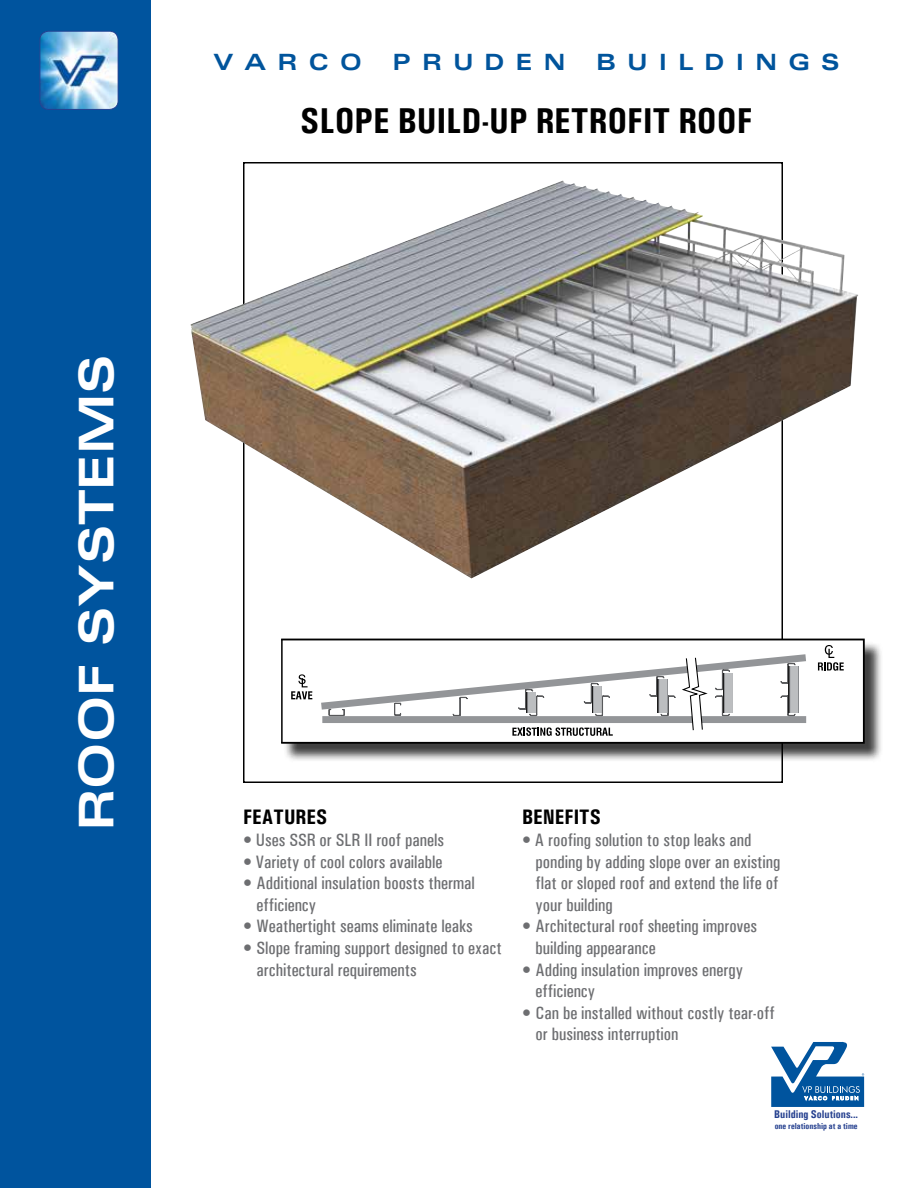
<style>
.page{position:relative;width:918px;height:1188px;background:#fff}
.page>*{position:absolute;margin:0;border:0;box-sizing:border-box;transform-origin:0 0}
.t1{font:700 48px "Univers Extended";color:#fff}
.t2{font:700 36px "Univers Condensed";color:#000}
.t3{font:700 22.5px "Univers Extended";letter-spacing:.5em;color:#00549c}
.t4{font:700 21px "Univers Condensed";color:#000}
.t5{font:500 18px/21.6px "Univers Condensed";color:#6d6e71}
.t6{font:700 11.25px "Univers Condensed";color:#25408f}
.t7{font:700 8.7px "Univers Condensed";color:#25408f}
</style>
<div class="page">
<div style="left:0;top:0;width:150px;height:1188px;background:#00549e"></div>
<img style="left:40px;top:31px;width:78px;height:78px">
<div style="left:40px;top:31px;width:78px;height:79px;border:1px solid #25408f;border-radius:9px"></div>
<div style="left:283px;top:641px;width:600px;height:121px;background:#000;opacity:.75"></div>
<svg style="left:284px;top:642px;width:578px;height:99px"></svg>
<svg style="left:321px;top:654px;width:485px;height:82px"></svg>
<svg style="left:291px;top:674px;width:21px;height:25px"></svg>
<svg style="left:818px;top:645px;width:26px;height:26px"></svg>
<div style="left:281px;top:639px;width:584px;height:105px;border:2px solid #000"></div>
<img style="left:191px;top:180px;width:667px;height:398px">
<svg style="left:771px;top:1042px;width:93px;height:65px"></svg>
<h1 class="t1" style="left:65px;top:831px;width:478px;rotate:-90deg">ROOF SYSTEMS</h1>
<p class="t3" style="left:213px;top:47px;width:150px">VARCO</p>
<p class="t3" style="left:393px;top:47px;width:174px">PRUDEN</p>
<p class="t3" style="left:596px;top:47px;width:245px">BUILDINGS</p>
<h2 class="t2" style="left:300px;top:99px;width:454px">SLOPE BUILD-UP RETROFIT ROOF</h2>
<p class="t4" style="left:243px;top:805px;width:86px">FEATURES</p>
<p class="t5" style="left:243px;top:829px;width:203px">• Uses SSR or SLR II roof panels</p>
<p class="t5" style="left:243px;top:851px;width:201px">• Variety of cool colors available</p>
<p class="t5" style="left:256px;top:872px;width:220px;text-indent:-14px">• Additional insulation boosts thermal efficiency</p>
<p class="t5" style="left:243px;top:916px;width:231px">• Weathertight seams eliminate leaks</p>
<p class="t5" style="left:256px;top:937px;width:247px;text-indent:-14px">• Slope framing support designed to exact architectural requirements</p>
<p class="t4" style="left:522px;top:804px;width:81px">BENEFITS</p>
<p class="t5" style="left:536px;top:829px;width:247px;text-indent:-14px">• A roofing solution to stop leaks and ponding by adding slope over an existing flat or sloped roof and extend the life of your building</p>
<p class="t5" style="left:536px;top:915px;width:223px;text-indent:-14px">• Architectural roof sheeting improves building appearance</p>
<p class="t5" style="left:536px;top:959px;width:209px;text-indent:-14px">• Adding insulation improves energy efficiency</p>
<p class="t5" style="left:536px;top:1002px;width:241px;text-indent:-14px">• Can be installed without costly tear-off or business interruption</p>
<p class="t6" style="left:774px;top:1108px;width:85px">Building Solutions...</p>
<p class="t7" style="left:775px;top:1121px;width:84px">one relationship at a time</p>
</div>
